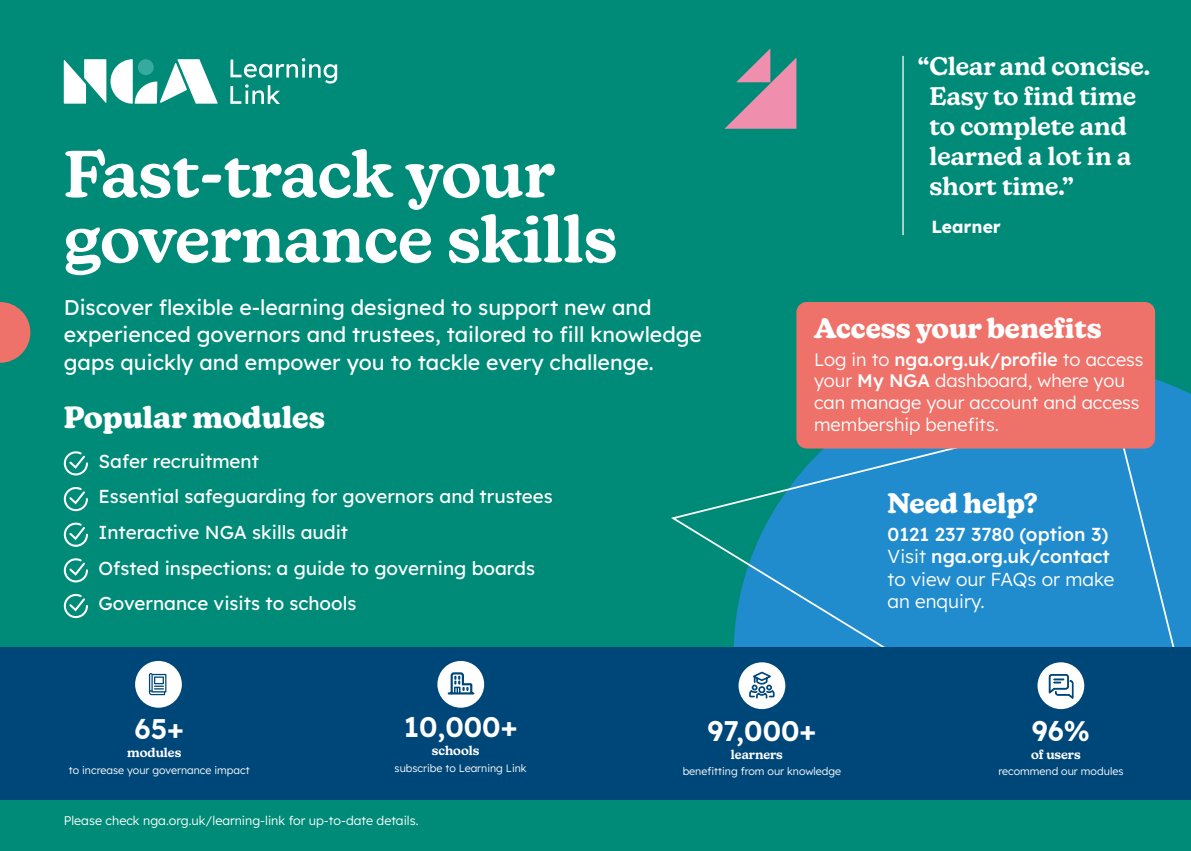
<style>
.page{position:relative;width:1191px;height:851px;background:#fff}
.page>*{position:absolute;margin:0;border:0;box-sizing:border-box;transform-origin:0 0}
.Intro{font:600 65px/65px "New Kansas";color:#fff}
.Headers_2{font:700 30px "New Kansas";color:#fff}
.Header_1{font:600 28.25px "Lexend Deca";color:#fff}
.Intro-2{font:700 27.5px "New Kansas";color:#fff}
._11__Quotes_White{font:600 25px/30px "New Kansas";color:#fff}
._9__Body_copy{font:21.25px/27.5px "Lexend Deca";color:#fff}
.Body_copy{font:18.75px "Lexend Deca";color:#fff}
.Intro-3{font:500 18.75px/22.5px "Lexend Deca";color:#fff}
.Intro-4{font:300 18px/21.8px "Lexend Deca";color:#fff}
.Quote_attribute{font:700 17.5px "Lexend Deca";color:#fff}
.Info_graphic_text{font:600 12.75px "New Kansas";color:#fff}
.t1{font:300 12.5px "Lexend Deca";color:#fff}
.Intro-5{font:300 10.75px "Lexend Deca";color:#fff}
.s1{font-weight:500}
.s2{font-weight:300}
</style>
<div class="page">
<div style="left:0;top:0;width:1191px;height:850px;background:#008b78"></div>
<svg style="left:230px;top:58px;width:107px;height:46px"></svg>
<svg style="left:64px;top:59px;width:69px;height:45px"></svg>
<svg style="left:135px;top:81px;width:22px;height:23px"></svg>
<div style="left:138px;top:59px;width:16px;height:16px;background:#36aa9e;border-radius:50%"></div>
<svg style="left:160px;top:59px;width:58px;height:45px"></svg>
<hr style="left:902px;top:56px;width:1px;height:179px;background:#fff">
<svg style="left:0;top:302px;width:30px;height:61px"></svg>
<svg style="left:724px;top:48px;width:72px;height:81px"></svg>
<svg style="left:1155px;top:361px;width:36px;height:45px"></svg>
<svg style="left:671px;top:406px;width:520px;height:241px"></svg>
<svg style="left:63px;top:451px;width:25px;height:24px"></svg>
<svg style="left:63px;top:487px;width:25px;height:24px"></svg>
<svg style="left:63px;top:522px;width:25px;height:24px"></svg>
<svg style="left:63px;top:558px;width:25px;height:24px"></svg>
<svg style="left:63px;top:593px;width:25px;height:25px"></svg>
<div style="left:796px;top:302px;width:359px;height:146px;background:#ee7269;border-radius:10px"></div>
<div style="left:0;top:647px;width:1191px;height:152px;background:#004779"></div>
<div style="left:135px;top:660px;width:47px;height:47px;background:#fff;border-radius:50%"></div>
<svg style="left:149px;top:673px;width:17px;height:22px"></svg>
<div style="left:1037px;top:662px;width:47px;height:47px;background:#fff;border-radius:50%"></div>
<svg style="left:1048px;top:674px;width:25px;height:24px"></svg>
<div style="left:738px;top:662px;width:47px;height:47px;background:#fff;border-radius:50%"></div>
<svg style="left:749px;top:671px;width:26px;height:28px"></svg>
<div style="left:437px;top:660px;width:47px;height:47px;background:#fff;border-radius:50%"></div>
<svg style="left:447px;top:672px;width:28px;height:23px"></svg>
<p class="Intro" style="left:64px;top:141px;width:555px">Fast-track your governance skills</p>
<p class="_9__Body_copy" style="left:64px;top:292px;width:640px">Discover flexible e-learning designed to support new and experienced governors and trustees, tailored to fill knowledge gaps quickly and empower you to tackle every challenge.</p>
<p class="Headers_2" style="left:64px;top:399px;width:263px">Popular modules</p>
<p class="Body_copy" style="left:98px;top:447px;width:162px">Safer recruitment</p>
<p class="Body_copy" style="left:98px;top:483px;width:456px">Essential safeguarding for governors and trustees</p>
<p class="Body_copy" style="left:98px;top:518px;width:251px">Interactive NGA skills audit</p>
<p class="Body_copy" style="left:98px;top:554px;width:438px">Ofsted inspections: a guide to governing boards</p>
<p class="Body_copy" style="left:98px;top:589px;width:259px">Governance visits to schools</p>
<p class="_11__Quotes_White" style="left:929px;top:51px;width:222px;text-indent:-12px">“Clear and concise.<br>Easy to find time to complete and learned a lot in a short time.”</p>
<p class="Quote_attribute" style="left:931px;top:213px;width:71px">Learner</p>
<p class="Intro-2" style="left:814px;top:312px;width:289px">Access your benefits</p>
<p class="Intro-4" style="left:814px;top:347px;width:331px">Log in to <span class="s1">nga.org.uk/profile</span> to access your <span class="s1">My NGA</span> dashboard, where you can manage your account and access membership benefits.</p>
<p class="Intro-2" style="left:887px;top:486px;width:152px">Need help?</p>
<p class="Intro-3" style="left:887px;top:521px;width:228px">0121 237 3780 (option 3)<br><span class="s2">Visit</span> nga.org.uk/contact <span class="s2">to view our FAQs or make an enquiry.</span></p>
<p class="Header_1" style="left:135px;top:708px;width:51px">65+</p>
<p class="Info_graphic_text" style="left:127px;top:744px;width:56px">modules</p>
<p class="Intro-5" style="left:69px;top:761px;width:182px">to increase your governance impact</p>
<p class="Header_1" style="left:404px;top:706px;width:115px">10,000+</p>
<p class="Info_graphic_text" style="left:432px;top:743px;width:49px">schools</p>
<p class="Intro-5" style="left:394px;top:760px;width:133px">subscribe to Learning Link</p>
<p class="t1" style="left:64px;top:811px;width:356px">Please check nga.org.uk/learning-link for up-to-date details.</p>
<p class="Header_1" style="left:707px;top:710px;width:110px">97,000+</p>
<p class="Info_graphic_text" style="left:731px;top:746px;width:53px">learners</p>
<p class="Intro-5" style="left:682px;top:763px;width:160px">benefitting from our knowledge</p>
<p class="Header_1" style="left:1031px;top:710px;width:60px">96%</p>
<p class="Info_graphic_text" style="left:1031px;top:746px;width:51px">of users</p>
<p class="Intro-5" style="left:998px;top:763px;width:127px">recommend our modules</p>
</div>
